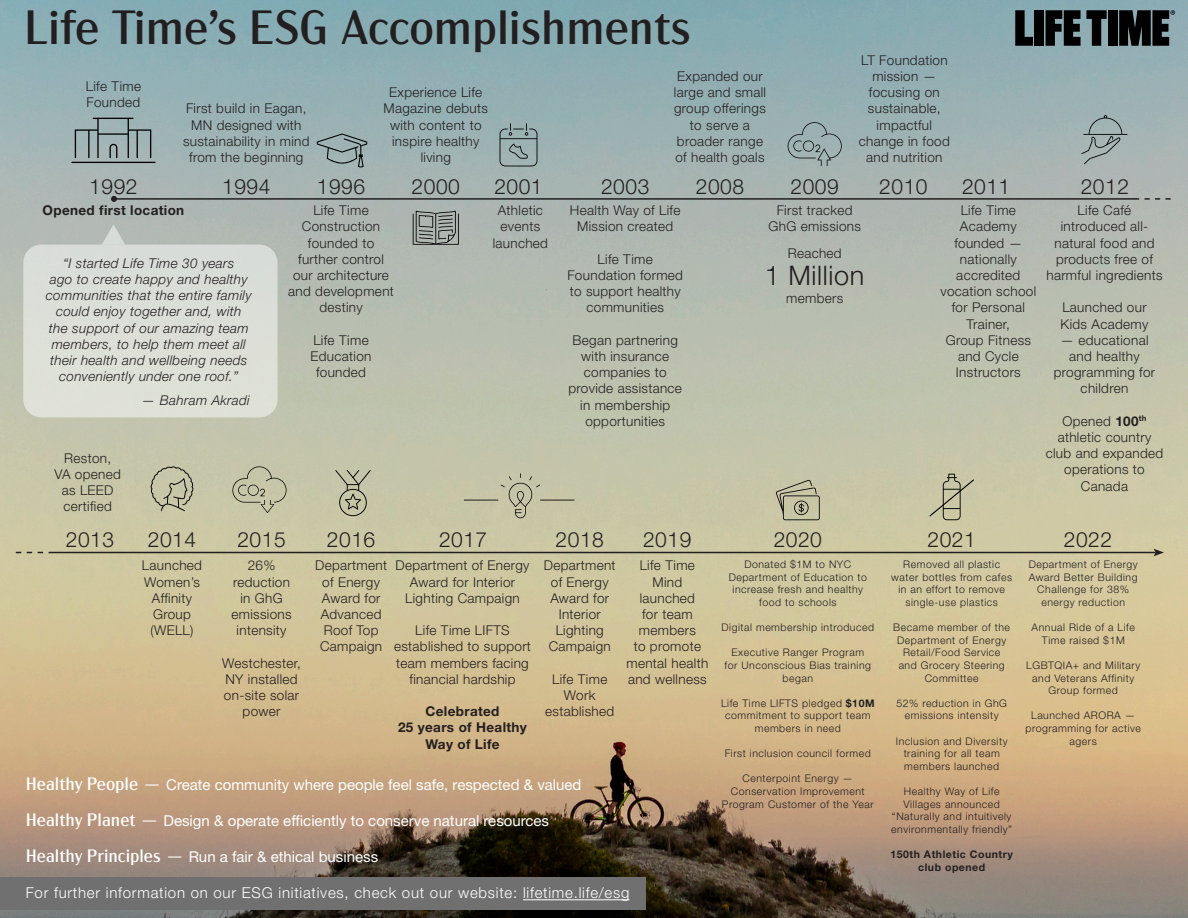
<style>
.page{position:relative;width:1188px;height:918px;background:#fff}
.page>*{position:absolute;margin:0;border:0;box-sizing:border-box;transform-origin:0 0}
.t1{font:48px "Acme Gothic";color:#231f20}
.t2{font:300 27px "Helvetica Neue LT Std";letter-spacing:.025em;color:#231f20}
.t3{font:300 21px "Helvetica Neue LT Std";letter-spacing:.025em;color:#231f20}
.t4{font:15px "Helvetica Neue LT Std";color:#fff}
.t5{font:300 15px "Helvetica Neue LT Std";letter-spacing:.05em;color:#fff}
.t6{font:300 13.5px/16.2px "Helvetica Neue LT Std";letter-spacing:.025em;color:#231f20;text-align:center}
.t7{font:italic 300 13.5px/16.2px "Helvetica Neue LT Std";letter-spacing:.025em;color:#231f20;text-align:center}
.t8{font:700 13.5px/16.2px "Helvetica Neue LT Std";letter-spacing:.025em;color:#231f20;text-align:center}
.t9{font:300 10.5px/12.6px "Helvetica Neue LT Std";letter-spacing:.05em;color:#231f20;text-align:center}
.t10{font:700 10.5px/12.6px "Helvetica Neue LT Std";letter-spacing:.05em;color:#231f20;text-align:center}
.s1{font-weight:700}
.s2{font-family:"Acme Gothic";font-size:18px}
.s3{font-weight:300;font-size:18px}
</style>
<div class="page">
<img style="left:0;top:0;width:1188px;height:918px">
<div style="left:0;top:878px;width:646px;height:32px;background:#707070"></div>
<hr style="left:523px;top:899px;width:106px;height:1px;background:#fff">
<hr style="left:114px;top:198px;width:1020px;height:2px;background:#231f20">
<svg style="left:111px;top:196px;width:6px;height:6px"></svg>
<hr style="left:54px;top:552px;width:1102px;height:1px;background:#231f20">
<svg style="left:1153px;top:549px;width:11px;height:7px"></svg>
<svg style="left:75px;top:118px;width:76px;height:40px;background:#8b9c9c"></svg>
<hr style="left:71px;top:162px;width:85px;height:1px;background:#000">
<svg style="left:317px;top:133px;width:50px;height:35px;background:#8a9b9b"></svg>
<svg style="left:413px;top:211px;width:46px;height:34px;background:#838985"></svg>
<svg style="left:500px;top:123px;width:37px;height:43px;background:#8b9e9e"></svg>
<svg style="left:788px;top:122px;width:54px;height:44px;background:#92a3a4"></svg>
<svg style="left:1081px;top:115px;width:47px;height:49px;background:#97a5a5"></svg>
<svg style="left:151px;top:466px;width:42px;height:45px;background:#b0af95"></svg>
<svg style="left:232px;top:466px;width:55px;height:47px;background:#b9b89d"></svg>
<svg style="left:335px;top:470px;width:36px;height:46px;background:#acac92"></svg>
<svg style="left:929px;top:474px;width:45px;height:46px;background:#b5b395"></svg>
<svg style="left:776px;top:480px;width:44px;height:40px;background:#aba98e"></svg>
<svg style="left:16px;top:552px;width:38px;height:1px"></svg>
<svg style="left:1134px;top:198px;width:37px;height:2px"></svg>
<svg style="left:501px;top:473px;width:39px;height:45px;background:#b8b79b"></svg>
<svg style="left:1015px;top:10px;width:18px;height:36px"></svg>
<div style="left:1034px;top:10px;width:10px;height:36px;background:#000"></div>
<svg style="left:1046px;top:10px;width:61px;height:36px;background:#354043"></svg>
<div style="left:1108px;top:10px;width:9px;height:36px;background:#000"></div>
<svg style="left:1119px;top:10px;width:56px;height:36px;background:#22292b"></svg>
<hr style="left:464px;top:500px;width:34px;height:1px;background:#231f20">
<hr style="left:540px;top:500px;width:34px;height:1px;background:#231f20">
<div style="left:23px;top:245px;width:255px;height:172px;background:#dcded7;border-radius:18px"></div>
<svg style="left:102px;top:224px;width:23px;height:21px"></svg>
<p class="t1" style="left:24px;top:-8px;width:668px">Life Time’s ESG Accomplishments</p>
<p class="t6" style="left:86px;top:78px;width:57px;text-align:left">Life Time<br>Founded</p>
<p class="t3" style="left:89px;top:173px;width:50px">1992</p>
<p class="t6" style="left:183px;top:100px;width:128px">First build in Eagan,<br>MN designed with sustainability in mind from the beginning</p>
<p class="t3" style="left:222px;top:173px;width:50px">1994</p>
<p class="t3" style="left:317px;top:173px;width:50px">1996</p>
<p class="t6" style="left:384px;top:84px;width:106px">Experience Life<br>Magazine debuts with content to inspire healthy living</p>
<p class="t3" style="left:412px;top:173px;width:50px">2000</p>
<p class="t3" style="left:494px;top:173px;width:50px">2001</p>
<p class="t3" style="left:601px;top:173px;width:50px">2003</p>
<p class="t6" style="left:674px;top:68px;width:94px">Expanded our large and small group offerings to serve a broader range of health goals</p>
<p class="t3" style="left:696px;top:173px;width:50px">2008</p>
<p class="t3" style="left:791px;top:173px;width:50px">2009</p>
<p class="t6" style="left:859px;top:52px;width:92px">LT Foundation mission — focusing on sustainable, impactful change in food and nutrition</p>
<p class="t3" style="left:879px;top:173px;width:50px">2010</p>
<p class="t3" style="left:962px;top:173px;width:50px">2011</p>
<p class="t3" style="left:1081px;top:173px;width:50px">2012</p>
<p class="t8" style="left:43px;top:202px;width:143px">Opened first location</p>
<p class="t7" style="left:46px;top:255px;width:207px">“I started Life Time 30 years<br>ago to create happy and healthy communities that the entire family could enjoy together and, with the support of our amazing team members, to help them meet all their health and wellbeing needs conveniently under one roof.”</p>
<p class="t7" style="left:142px;top:392px;width:109px">— Bahram Akradi</p>
<p class="t6" style="left:54px;top:449px;width:68px">Reston,<br>VA opened as LEED certified</p>
<p class="t6" style="left:288px;top:202px;width:107px">Life Time<br>Construction founded to further control our architecture and development destiny</p>
<p class="t6" style="left:311px;top:332px;width:62px">Life Time<br>Education founded</p>
<p class="t6" style="left:493px;top:202px;width:57px">Athletic events launched</p>
<p class="t6" style="left:570px;top:202px;width:112px">Health Way of Life<br>Mission created</p>
<p class="t6" style="left:567px;top:251px;width:117px">Life Time<br>Foundation formed to support healthy communities</p>
<p class="t6" style="left:568px;top:332px;width:115px">Began partnering with insurance companies to provide assistance in membership opportunities</p>
<p class="t6" style="left:768px;top:202px;width:94px">First tracked<br>GhG emissions</p>
<p class="t6" style="left:788px;top:245px;width:56px">Reached</p>
<p class="t2" style="left:765px;top:259px;width:101px">1 Million</p>
<p class="t6" style="left:786px;top:290px;width:59px">members</p>
<p class="t6" style="left:940px;top:202px;width:97px">Life Time<br>Academy founded — nationally accredited vocation school for Personal<br>Trainer,<br>Group Fitness and Cycle<br>Instructors</p>
<p class="t6" style="left:1046px;top:202px;width:118px">Life Café introduced all&shy;natural food and products free of harmful ingredients</p>
<p class="t6" style="left:1061px;top:299px;width:89px;text-align:left">Launched our<br>Kids Academy</p>
<p class="t6" style="left:1054px;top:332px;width:103px">— educational and healthy programming for children</p>
<p class="t6" style="left:1046px;top:413px;width:119px">Opened <span class="s1">100</span><sup>th </sup>athletic country club and expanded operations to<br>Canada</p>
<p class="t3" style="left:66px;top:527px;width:50px">2013</p>
<p class="t3" style="left:148px;top:527px;width:50px">2014</p>
<p class="t3" style="left:237px;top:527px;width:50px">2015</p>
<p class="t3" style="left:327px;top:527px;width:50px">2016</p>
<p class="t3" style="left:439px;top:527px;width:50px">2017</p>
<p class="t3" style="left:556px;top:527px;width:50px">2018</p>
<p class="t3" style="left:643px;top:527px;width:50px">2019</p>
<p class="t3" style="left:774px;top:527px;width:50px">2020</p>
<p class="t3" style="left:928px;top:527px;width:50px">2021</p>
<p class="t3" style="left:1064px;top:527px;width:50px">2022</p>
<p class="t6" style="left:142px;top:557px;width:62px">Launched<br>Women’s<br>Affinity<br>Group (WELL)</p>
<p class="t6" style="left:231px;top:557px;width:62px">26% reduction in GhG emissions intensity</p>
<p class="t6" style="left:222px;top:654px;width:80px">Westchester,<br>NY installed on-site solar power</p>
<p class="t6" style="left:315px;top:557px;width:73px">Department of Energy<br>Award for<br>Advanced<br>Roof Top<br>Campaign</p>
<p class="t6" style="left:396px;top:557px;width:135px">Department of Energy<br>Award for Interior<br>Lighting Campaign</p>
<p class="t6" style="left:394px;top:622px;width:138px">Life Time LIFTS established to support team members facing financial hardship</p>
<p class="t8" style="left:426px;top:703px;width:76px">Celebrated</p>
<p class="t8" style="left:398px;top:719px;width:130px">25 years of Healthy<br>Way of Life</p>
<p class="t6" style="left:544px;top:557px;width:73px">Department of Energy<br>Award for<br>Interior<br>Lighting<br>Campaign</p>
<p class="t6" style="left:545px;top:671px;width:71px">Life Time<br>Work established</p>
<p class="t4" style="left:26px;top:775px;width:557px"><span class="s2">Healthy People</span> <span class="s3">—</span> Create community where people feel safe, respected &amp; valued</p>
<p class="t4" style="left:26px;top:811px;width:525px"><span class="s2">Healthy Planet</span> <span class="s3">—</span> Design &amp; operate efficiently to conserve natural resources</p>
<p class="t6" style="left:626px;top:557px;width:83px">Life Time<br>Mind launched<br>for team members<br>to promote mental health and wellness</p>
<p class="t4" style="left:26px;top:848px;width:354px"><span class="s2">Healthy Principles</span> <span class="s3">—</span> Run a fair &amp; ethical business</p>
<p class="t5" style="left:26px;top:884px;width:605px">For further information on our ESG initiatives, check out our website: lifetime.life/esg</p>
<p class="t9" style="left:729px;top:558px;width:140px">Donated $1M to NYC<br>Department of Education to increase fresh and healthy food to schools</p>
<p class="t9" style="left:722px;top:621px;width:154px">Digital membership introduced</p>
<p class="t9" style="left:725px;top:646px;width:148px">Executive Ranger Program for Unconscious Bias training began</p>
<p class="t9" style="left:721px;top:697px;width:155px">Life Time LIFTS pledged <span class="s1">$10M </span>commitment to support team members in need</p>
<p class="t9" style="left:725px;top:747px;width:148px">First inclusion council formed</p>
<p class="t9" style="left:722px;top:772px;width:153px">Centerpoint Energy —<br>Conservation Improvement<br>Program Customer of the Year</p>
<p class="t9" style="left:891px;top:558px;width:122px">Removed all plastic water bottles from cafes in an effort to remove single-use plastics</p>
<p class="t9" style="left:893px;top:621px;width:118px">Became member of the<br>Department of Energy<br>Retail/Food Service and Grocery Steering<br>Committee</p>
<p class="t9" style="left:896px;top:697px;width:112px">52% reduction in GhG emissions intensity</p>
<p class="t9" style="left:896px;top:734px;width:113px">Inclusion and Diversity training for all team members launched</p>
<p class="t9" style="left:891px;top:785px;width:122px">Healthy Way of Life<br>Villages announced “Naturally and intuitively environmentally friendly”</p>
<p class="t10" style="left:890px;top:848px;width:124px">150th Athletic Country club opened</p>
<p class="t9" style="left:1029px;top:558px;width:111px">Department of Energy<br>Award Better Building<br>Challenge for 38% energy reduction</p>
<p class="t9" style="left:1032px;top:621px;width:105px">Annual Ride of a Life<br>Time raised $1M</p>
<p class="t9" style="left:1026px;top:659px;width:116px">LGBTQIA+ and Military and Veterans Affinity<br>Group formed</p>
<p class="t9" style="left:1026px;top:709px;width:117px">Launched ARORA — programming for active agers</p>
</div>
